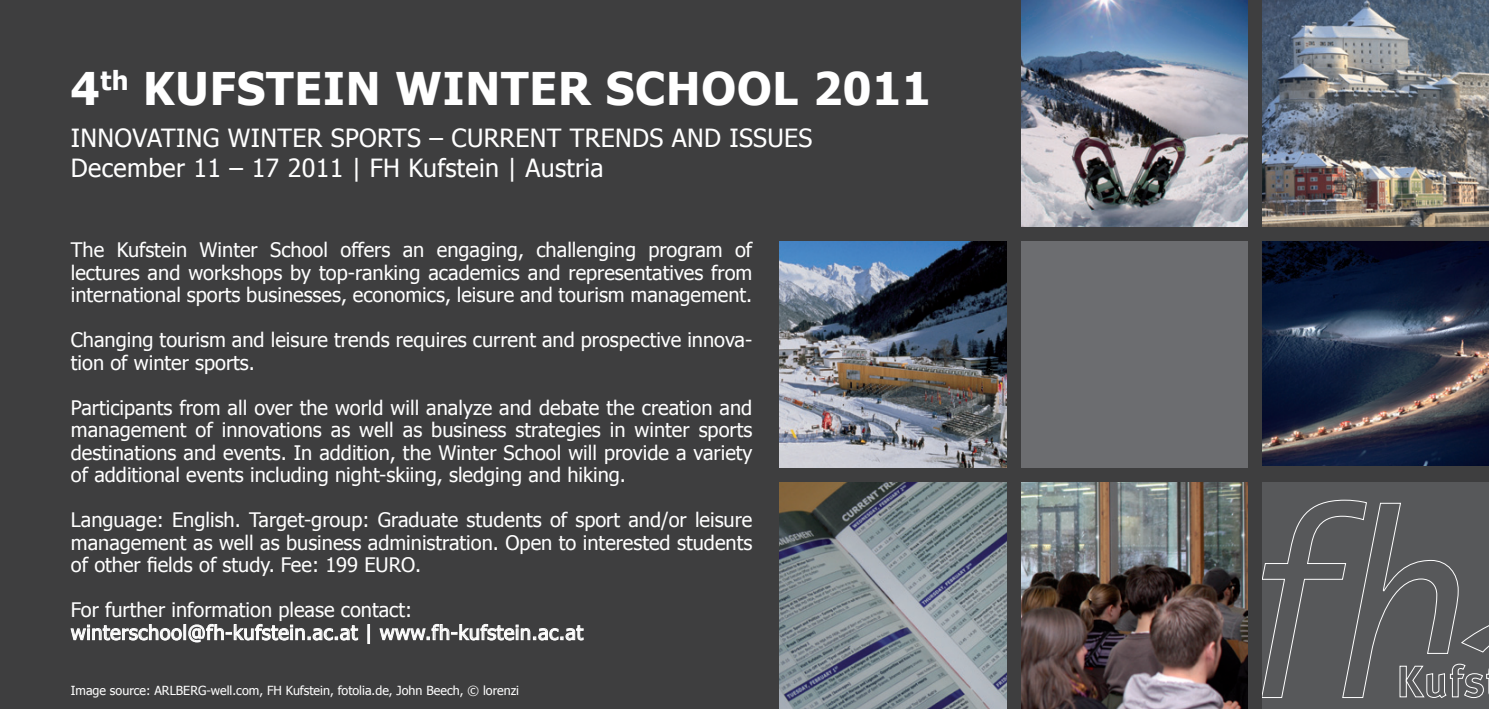
<style>
.page{position:relative;width:1489px;height:709px;background:#fff}
.page>*{position:absolute;margin:0;border:0;box-sizing:border-box;transform-origin:0 0}
.t1{font:700 45px "Tahoma";letter-spacing:.02em;color:#fff}
.t2{font:25px/30px "Tahoma";letter-spacing:.015em;color:#fff}
.t3{font:20px/22.5px "Tahoma";color:#fff;text-align:justify}
.t4{font:12.5px "Tahoma";color:#fff}
</style>
<div class="page">
<div style="left:0;top:0;width:1488px;height:709px;background:#3e3e3f"></div>
<svg style="left:71px;top:624px;width:111px;height:16px"></svg>
<div style="left:183px;top:624px;width:3px;height:16px;border:1px solid #fff"></div>
<svg style="left:188px;top:624px;width:170px;height:18px"></svg>
<div style="left:367px;top:624px;width:3px;height:19px;border:1px solid #fff"></div>
<svg style="left:379px;top:624px;width:204px;height:16px"></svg>
<img style="left:1262px;top:0;width:226px;height:227px">
<img style="left:1262px;top:241px;width:226px;height:225px">
<div style="left:1262px;top:482px;width:226px;height:227px;background:#57585a"></div>
<img style="left:1021px;top:0;width:226px;height:227px">
<div style="left:1020px;top:241px;width:227px;height:227px;background:#6c6d70"></div>
<img style="left:1021px;top:482px;width:226px;height:227px">
<img style="left:780px;top:241px;width:226px;height:227px">
<img style="left:780px;top:482px;width:226px;height:227px">
<h1 class="t1" style="left:71px;top:57px;width:358px">4<sup>TH</sup> KUFSTEIN WINTE</h1>
<h1 class="t1" style="left:558px;top:57px;width:374px">R SCHOOL 2011</h1>
<p class="t2" style="left:71px;top:122px;width:16px">INNOVATING</p>
<p class="t2" style="left:228px;top:122px;width:17px">WINTER</p>
<p class="t2" style="left:331px;top:122px;width:16px">SPORTS</p>
<p class="t2" style="left:71px;top:122px;width:743px;text-indent:358px">– current trends and issues<br>December 11 – 17 2011 | FH Kufstein | Austria</p>
<p class="t3" style="left:71px;top:237px;width:683px">The Kufstein Winter School offers an engaging, challenging program of lectures and workshops by top-ranking academics and representatives from international sports businesses, economics, leisure and tourism management.</p>
<p class="t3" style="left:71px;top:327px;width:683px">Changing tourism and leisure trends requires current and prospective innova&shy;tion of winter sports.</p>
<p class="t3" style="left:71px;top:395px;width:683px">Participants from all over the world will analyze and debate the creation and management of innovations as well as business strategies in winter sports destinations and events. In addition, the Winter School will provide a variety of additional events including night-skiing, sledging and hiking.</p>
<p class="t3" style="left:71px;top:507px;width:683px">Language: English. Target-group: Graduate students of sport and/or leisure management as well as business administration. Open to interested students of other fields of study. Fee: 199 EURO</p>
<p class="t3" style="left:415px;top:552px;width:8px">.</p>
<p class="t3" style="left:71px;top:597px;width:513px">For further information please contact: winterschool@fh-kufstein.ac.at | www.fh-kufstein.ac.at</p>
<p class="t4" style="left:71px;top:681px;width:121px">Image source: ARLBERG</p>
<p class="t4" style="left:206px;top:681px;width:314px">-well.com, FH Kufstein, fotolia.de, John Beech, © lorenzi</p>
</div>
